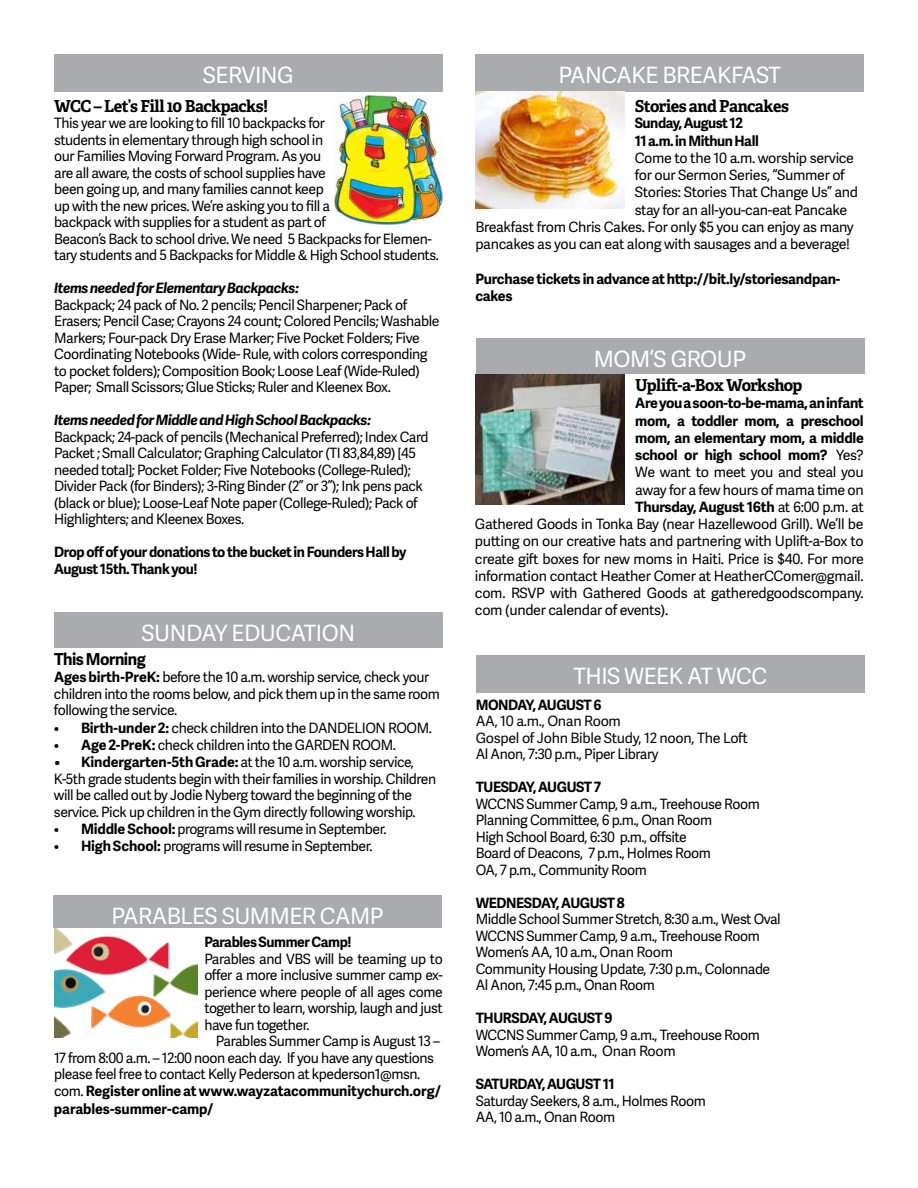
<style>
.page{position:relative;width:918px;height:1188px;background:#fff}
.page>*{position:absolute;margin:0;border:0;box-sizing:border-box;transform-origin:0 0}
.t1{font:22.5px "Adelle Sans";letter-spacing:-.02em;color:#fff}
.t2{font:700 16.5px "Adelle PE";letter-spacing:-.035em;color:#000}
.t3{font:700 16.5px "Adelle Sans";letter-spacing:-.03em;color:#000}
.t4{font:14.25px/16.5px "Adelle Sans";letter-spacing:-.03em;color:#000}
.t5{font:700 14.25px/17.2px "Adelle Sans";letter-spacing:-.03em;color:#000}
.t6{font:italic 700 14.25px "Adelle Sans";letter-spacing:-.03em;color:#000}
.t7{font:14.25px/16.5px "Adelle Sans";letter-spacing:-.02em;color:#030606}
.s1{font-weight:700}
.s2{font-weight:400}
.s3{color:#030606}
</style>
<div class="page">
<div style="left:54px;top:612px;width:389px;height:36px;background:#a9abae"></div>
<div style="left:476px;top:338px;width:389px;height:36px;background:#a9abae"></div>
<img style="left:476px;top:374px;width:149px;height:131px">
<img style="left:54px;top:928px;width:144px;height:109px">
<div style="left:53px;top:895px;width:389px;height:33px;background:#a9abae"></div>
<div style="left:476px;top:54px;width:388px;height:38px;background:#a9abae"></div>
<div style="left:476px;top:655px;width:388px;height:38px;background:#a9abae"></div>
<img style="left:475px;top:92px;width:149px;height:116px">
<div style="left:54px;top:54px;width:389px;height:38px;background:#a9abae"></div>
<img style="left:335px;top:95px;width:108px;height:129px">
<h1 class="t1" style="left:203px;top:59px;width:92px">SERVING</h1>
<p class="t2" style="left:54px;top:94px;width:215px">WCC – Let’s Fill 10 Backpacks!</p>
<p class="t4" style="left:54px;top:115px;width:386px">This year we are looking to fill 10 backpacks for<br>students in elementary through high school in<br>our Families Moving Forward Program. As you<br>are all aware, the costs of school supplies have<br>been going up, and many families cannot keep<br>up with the new prices. We’re asking you to fill a<br>backpack with supplies for a student as part of<br>Beacon’s Back to school drive. We need 5 Backpacks for Elemen&shy;tary students and 5 Backpacks for Middle &amp; High School students.</p>
<p class="t6" style="left:54px;top:278px;width:247px">Items needed for Elementary Backpacks:</p>
<p class="t4" style="left:54px;top:296px;width:387px">Backpack; 24 pack of No. 2 pencils; Pencil Sharpener; Pack of Erasers; Pencil Case; Crayons 24 count; Colored Pencils; Washable Markers; Four-pack Dry Erase Marker; Five Pocket Folders; Five Coordinating Notebooks (Wide- Rule, with colors corresponding to pocket folders); Composition Book; Loose Leaf (Wide-Ruled)<br>Paper; Small Scissors; Glue Sticks; Ruler and Kleenex Box.</p>
<p class="t6" style="left:54px;top:410px;width:319px">Items needed for Middle and High School Backpacks:</p>
<p class="t4" style="left:54px;top:428px;width:376px">Backpack; 24-pack of pencils (Mechanical Preferred); Index Card Packet ; Small Calculator; Graphing Calculator (TI 83,84,89) [45 needed total]; Pocket Folder; Five Notebooks (College-Ruled); Divider Pack (for Binders); 3-Ring Binder (2” or 3”); Ink pens pack (black or blue); Loose-Leaf Note paper (College-Ruled); Pack of Highlighters; and Kleenex Boxes.</p>
<p class="t5" style="left:54px;top:543px;width:354px;line-height:16.5px">Drop off of your donations to the bucket in Founders Hall by<br>August 15th. Thank you!</p>
<h1 class="t1" style="left:142px;top:617px;width:215px">SUNDAY EDUCATION</h1>
<p class="t3" style="left:54px;top:647px;width:93px">This Morning</p>
<p class="t4" style="left:54px;top:669px;width:388px"><span class="s1">Ages birth-PreK:</span> before the 10 a.m. worship service, check your children into the rooms below, and pick them up in the same room following the service.</p>
<p class="t4" style="left:54px;top:719px;width:379px">• <span class="s1">Birth-under 2:</span> check children into the DANDELION ROOM.</p>
<p class="t4" style="left:54px;top:736px;width:344px">• <span class="s1">Age 2-PreK:</span> check children into the GARDEN ROOM.</p>
<p class="t4" style="left:54px;top:753px;width:384px"><span class="s1">• Kindergarten-5th Grade:</span> at the 10 a.m. worship service, K-5th grade students begin with their families in worship. Children will be called out by Jodie Nyberg toward the beginning of the service. Pick up children in the Gym directly following worship.</p>
<p class="t4" style="left:54px;top:820px;width:334px">• <span class="s1">Middle School:</span> programs will resume in September.</p>
<p class="t4" style="left:54px;top:837px;width:320px">• <span class="s1">High School:</span> programs will resume in September.</p>
<h1 class="t1" style="left:111px;top:900px;width:274px">PARABLES SUMMER CAMP</h1>
<p class="t5" style="left:204px;top:933px;width:149px">Parables Summer Camp!</p>
<p class="t4" style="left:204px;top:950px;width:240px;text-align:justify">Parables and VBS will be teaming up to offer a more inclusive summer camp ex&shy;perience where people of all ages come together to learn, worship, laugh and just have fun together.</p>
<p class="t4" style="left:54px;top:1032px;width:389px;line-height:17px;text-indent:162px">Parables Summer Camp is August 13 – 17 from 8:00 a.m. – 12:00 noon each day. If you have any questions please feel free to contact Kelly Pederson at kpederson1@msn. com. <span class="s1">Register online at www.wayzatacommunitychurch.org/ parables-summer-camp/</span></p>
<h1 class="t1" style="left:558px;top:59px;width:224px">PANCAKE BREAKFAST</h1>
<p class="t2" style="left:635px;top:94px;width:156px">Stories and Pancakes</p>
<p class="t5" style="left:635px;top:114px;width:126px">Sunday, August 12<br>11 a.m. in Mithun Hall</p>
<p class="t4" style="left:635px;top:149px;width:221px">Come to the 10 a.m. worship service</p>
<p class="t4" style="left:635px;top:166px;width:212px">for our Sermon Series, “Summer of</p>
<p class="t4" style="left:635px;top:184px;width:225px">Stories: Stories That Change Us” and</p>
<p class="t4" style="left:635px;top:201px;width:214px">stay for an all-you-can-eat Pancake</p>
<p class="t4" style="left:476px;top:218px;width:380px">Breakfast from Chris Cakes. For only $5 you can enjoy as many</p>
<p class="t4" style="left:476px;top:235px;width:376px">pancakes as you can eat along with sausages and a beverage!</p>
<p class="t5" style="left:476px;top:269px;width:366px">Purchase tickets in advance at http://bit.ly/storiesandpan&shy;cakes</p>
<h1 class="t1" style="left:594px;top:343px;width:154px">MOM’S GROUP</h1>
<p class="t2" style="left:635px;top:373px;width:169px">Uplift-a-Box Workshop</p>
<p class="t5" style="left:635px;top:394px;width:230px">Are you a soon-to-be-mama, an infant</p>
<p class="t5" style="left:635px;top:411px;width:230px">mom, a toddler mom, a preschool</p>
<p class="t5" style="left:635px;top:428px;width:230px">mom, an elementary mom, a middle</p>
<p class="t5" style="left:635px;top:446px;width:230px">school or high school mom? <span class="s2">Yes?</span></p>
<p class="t4" style="left:635px;top:464px;width:230px">We want to meet you and steal you</p>
<p class="t4" style="left:635px;top:481px;width:230px">away for a few hours of mama time on</p>
<p class="t5" style="left:635px;top:497px;width:230px">Thursday, August 16th <span class="s2">at 6:00 p.m. at</span></p>
<p class="t4" style="left:475px;top:515px;width:390px">Gathered Goods in Tonka Bay (near Hazellewood Grill). We’ll be</p>
<p class="t4" style="left:475px;top:533px;width:390px">putting on our creative hats and partnering with Uplift-a-Box to</p>
<p class="t4" style="left:475px;top:550px;width:390px">create gift boxes for new moms in Haiti. Price is $40. For more</p>
<p class="t4" style="left:475px;top:567px;width:390px">information contact Heather Comer at HeatherCComer@gmail.</p>
<p class="t4" style="left:475px;top:584px;width:390px">com. RSVP with Gathered Goods at gatheredgoodscompany.</p>
<p class="t4" style="left:475px;top:602px;width:195px">com (under calendar of events).</p>
<h1 class="t1" style="left:573px;top:660px;width:195px">THIS WEEK AT WCC</h1>
<p class="t5" style="left:476px;top:696px;width:127px">MONDAY, AUGUST 6</p>
<p class="t7" style="left:476px;top:713px;width:274px">AA, 10 a.m., Onan Room<br>Gospel of John Bible Study, 12 noon, The Loft</p>
<p class="t4" style="left:476px;top:746px;width:184px">Al Anon, 7:30 p.m., Piper Library</p>
<p class="t5" style="left:476px;top:778px;width:127px">TUESDAY, AUGUST 7</p>
<p class="t4" style="left:476px;top:795px;width:286px">WCCNS Summer Camp, 9 a.m., Treehouse Room Planning Committee, 6 p.m., Onan Room<br>High School Board, 6:30 p.m., offsite<br>Board of Deacons, 7 p.m., Holmes Room<br>OA, 7 p.m., Community Room</p>
<p class="t5" style="left:476px;top:894px;width:151px">WEDNESDAY, AUGUST 8</p>
<p class="t4" style="left:476px;top:911px;width:307px">Middle School Summer Stretch, 8:30 a.m., West Oval WCCNS Summer Camp, 9 a.m., Treehouse Room Women’s AA, 10 a.m., <span class="s3">Onan Room<br></span>Community Housing Update, 7:30 p.m., Colonnade Al Anon, 7:45 p.m., Onan Room</p>
<p class="t5" style="left:476px;top:1009px;width:138px">THURSDAY, AUGUST 9</p>
<p class="t4" style="left:476px;top:1026px;width:286px">WCCNS Summer Camp, 9 a.m., Treehouse Room<br>Women’s AA, 10 a.m., <span class="s3">Onan Room</span></p>
<p class="t5" style="left:476px;top:1075px;width:140px">SATURDAY, AUGUST 11</p>
<p class="t4" style="left:476px;top:1092px;width:232px">Saturday Seekers, 8 a.m., Holmes Room<br>AA, 10 a.m., Onan Room</p>
</div>
